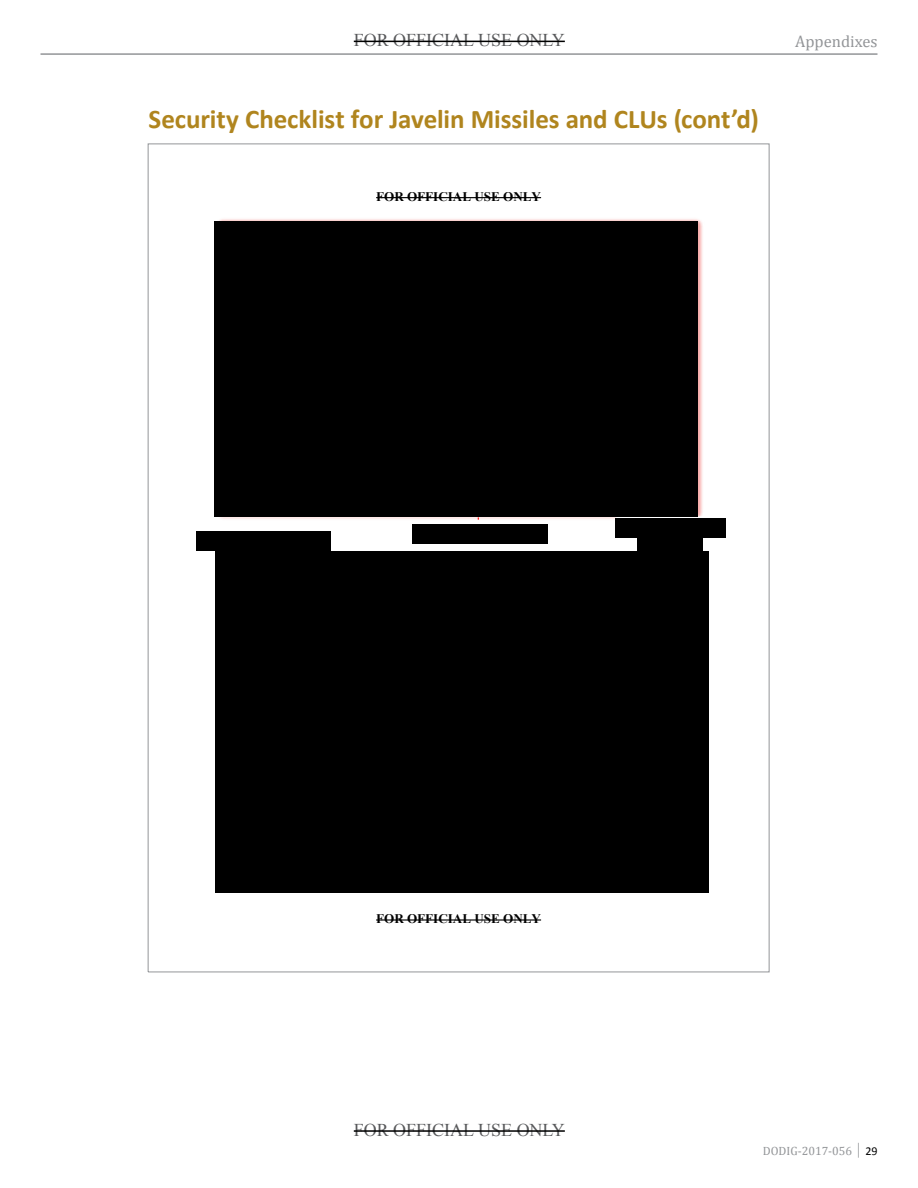
<style>
.page{position:relative;width:918px;height:1188px;background:#fff}
.page>*{position:absolute;margin:0;border:0;box-sizing:border-box;transform-origin:0 0}
.Heading_2_NOT_TOC{font:700 27px "Calibri";letter-spacing:-.005em;color:#b0851e}
.t1{font:18px "Times New Roman";color:#58595b}
.t2{font:16.5px "Cambria";color:#939598}
.t3{font:700 13.05px "Times New Roman";color:#000}
.t4{font:12px "Cambria";color:#939598}
.s1{font-family:"Calibri";color:#000}
</style>
<div class="page">
<hr style="left:40px;top:53px;width:838px;height:2px;background:#939598">
<img style="left:219px;top:219px;width:484px;height:301px">
<div style="left:214px;top:221px;width:484px;height:296px;background:#000"></div>
<div style="left:196px;top:531px;width:135px;height:20px;background:#000"></div>
<div style="left:413px;top:525px;width:135px;height:19px;background:#000"></div>
<div style="left:615px;top:518px;width:110px;height:20px;background:#000"></div>
<div style="left:638px;top:536px;width:65px;height:20px;background:#000"></div>
<div style="left:216px;top:552px;width:493px;height:341px;background:#000"></div>
<hr style="left:354px;top:41px;width:211px;height:1px;background:#000">
<hr style="left:376px;top:197px;width:165px;height:1px;background:#000">
<hr style="left:376px;top:919px;width:165px;height:2px;background:#000">
<hr style="left:354px;top:1130px;width:211px;height:2px;background:#000">
<p class="t1" style="left:354px;top:28px;width:213px">FOR OFFICIAL USE ONLY</p>
<p class="Heading_2_NOT_TOC" style="left:148px;top:100px;width:612px">Security Checklist for Javelin Missiles and CLUs (cont’d)</p>
<p class="t3" style="left:376px;top:187px;width:166px">FOR OFFICIAL USE ONLY</p>
<p class="t2" style="left:795px;top:31px;width:84px">Appendixes</p>
<p class="t3" style="left:376px;top:910px;width:166px">FOR OFFICIAL USE ONLY</p>
<p class="t1" style="left:354px;top:1117px;width:213px">FOR OFFICIAL USE ONLY</p>
<p class="t4" style="left:763px;top:1143px;width:116px">DODIG-2017-056 │ <span class="s1">29</span></p>
</div>
